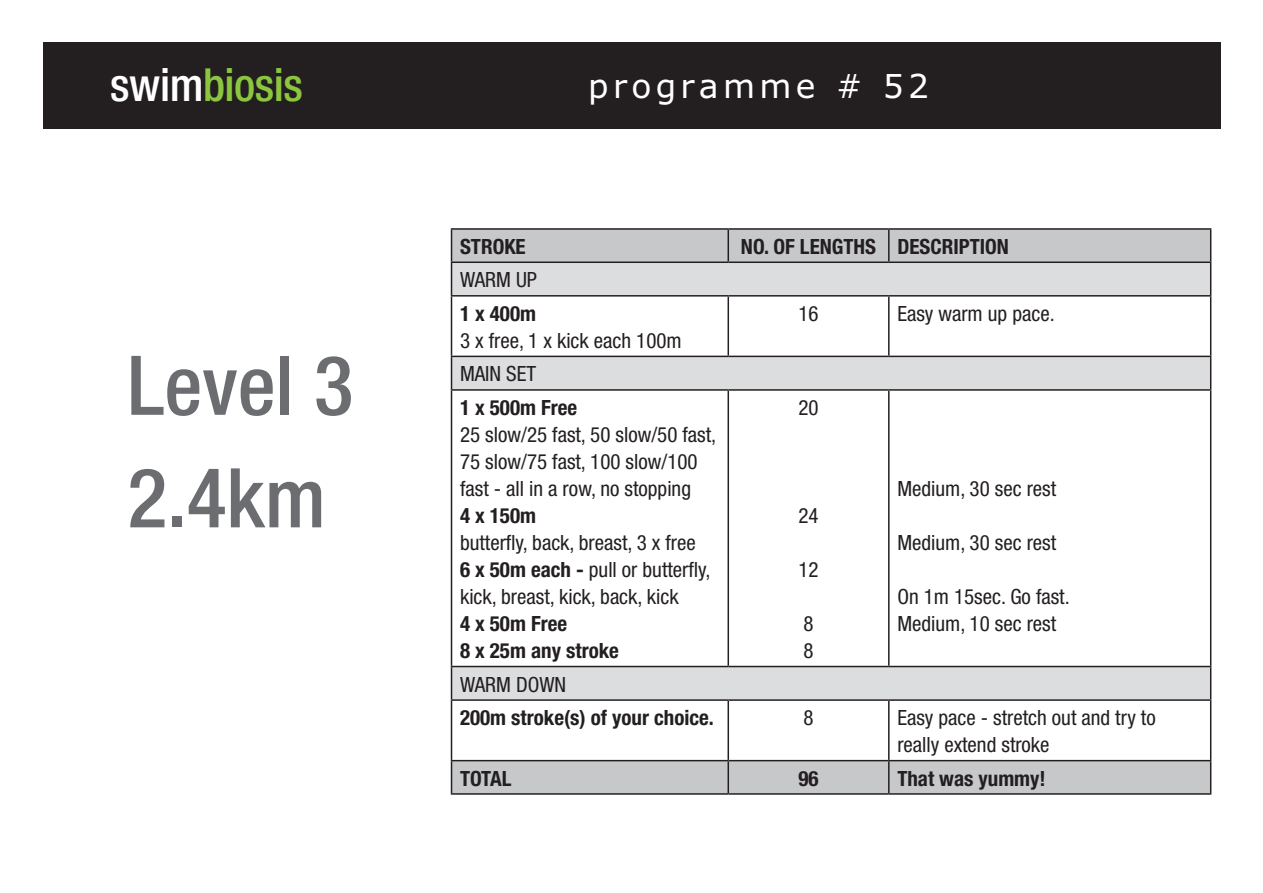
<style>
.page{position:relative;width:1263px;height:893px;background:#fff}
.page>*{position:absolute;margin:0;border:0;box-sizing:border-box;transform-origin:0 0}
.t1{font:500 condensed 82.5px/112.5px "Helvetica Neue";color:#6c6d70}
.t2{font:500 condensed 45.6px "Helvetica Neue";letter-spacing:-.01em;color:#8bc63e}
.t3{font:33px "Verdana Plain";letter-spacing:.13em;color:#fff}
.t4{font:condensed 21px/27px "Helvetica Neue";color:#231f20}
.t5{font:700 condensed 21px/27px "Helvetica Neue";color:#231f20}
.s1{color:#fff}
.s2{font-weight:700}
</style>
<div class="page">
<div style="left:43px;top:43px;width:1177px;height:86px;background:#231f20"></div>
<svg style="left:452px;top:230px;width:758px;height:563px;fill:#c7c8ca"></svg>
<svg style="left:452px;top:263px;width:758px;height:436px"></svg>
<hr style="left:451px;top:228px;width:277px;height:2px;background:#231f20">
<hr style="left:451px;top:230px;width:1px;height:31px;background:#231f20">
<hr style="left:728px;top:228px;width:161px;height:2px;background:#231f20">
<hr style="left:727px;top:230px;width:2px;height:31px;background:#231f20">
<hr style="left:889px;top:228px;width:322px;height:2px;background:#231f20">
<hr style="left:888px;top:230px;width:1px;height:31px;background:#231f20">
<hr style="left:1210px;top:230px;width:1px;height:31px;background:#231f20">
<hr style="left:451px;top:261px;width:277px;height:2px;background:#231f20">
<hr style="left:451px;top:263px;width:1px;height:32px;background:#231f20">
<hr style="left:728px;top:261px;width:161px;height:2px;background:#231f20">
<hr style="left:889px;top:261px;width:322px;height:2px;background:#231f20">
<hr style="left:1210px;top:263px;width:1px;height:32px;background:#231f20">
<hr style="left:451px;top:295px;width:277px;height:2px;background:#231f20">
<hr style="left:451px;top:297px;width:1px;height:59px;background:#231f20">
<hr style="left:728px;top:295px;width:161px;height:2px;background:#231f20">
<hr style="left:727px;top:297px;width:2px;height:59px;background:#231f20">
<hr style="left:889px;top:295px;width:322px;height:2px;background:#231f20">
<hr style="left:888px;top:297px;width:1px;height:59px;background:#231f20">
<hr style="left:1210px;top:297px;width:1px;height:59px;background:#231f20">
<hr style="left:451px;top:356px;width:277px;height:1px;background:#231f20">
<hr style="left:451px;top:357px;width:1px;height:32px;background:#231f20">
<hr style="left:728px;top:356px;width:161px;height:1px;background:#231f20">
<hr style="left:889px;top:356px;width:322px;height:1px;background:#231f20">
<hr style="left:1210px;top:357px;width:1px;height:32px;background:#231f20">
<hr style="left:451px;top:389px;width:277px;height:2px;background:#231f20">
<hr style="left:451px;top:391px;width:1px;height:275px;background:#231f20">
<hr style="left:728px;top:389px;width:161px;height:2px;background:#231f20">
<hr style="left:727px;top:391px;width:2px;height:275px;background:#231f20">
<hr style="left:889px;top:389px;width:322px;height:2px;background:#231f20">
<hr style="left:888px;top:391px;width:1px;height:275px;background:#231f20">
<hr style="left:1210px;top:391px;width:1px;height:275px;background:#231f20">
<hr style="left:451px;top:666px;width:277px;height:1px;background:#231f20">
<hr style="left:451px;top:667px;width:1px;height:32px;background:#231f20">
<hr style="left:728px;top:666px;width:161px;height:1px;background:#231f20">
<hr style="left:889px;top:666px;width:322px;height:1px;background:#231f20">
<hr style="left:1210px;top:667px;width:1px;height:32px;background:#231f20">
<hr style="left:451px;top:699px;width:277px;height:2px;background:#231f20">
<hr style="left:451px;top:701px;width:1px;height:59px;background:#231f20">
<hr style="left:728px;top:699px;width:161px;height:2px;background:#231f20">
<hr style="left:727px;top:701px;width:2px;height:59px;background:#231f20">
<hr style="left:889px;top:699px;width:322px;height:2px;background:#231f20">
<hr style="left:888px;top:701px;width:1px;height:59px;background:#231f20">
<hr style="left:1210px;top:701px;width:1px;height:59px;background:#231f20">
<hr style="left:451px;top:760px;width:277px;height:1px;background:#231f20">
<hr style="left:451px;top:761px;width:1px;height:32px;background:#231f20">
<hr style="left:728px;top:760px;width:161px;height:1px;background:#231f20">
<hr style="left:727px;top:761px;width:2px;height:32px;background:#231f20">
<hr style="left:889px;top:760px;width:322px;height:1px;background:#231f20">
<hr style="left:888px;top:761px;width:1px;height:32px;background:#231f20">
<hr style="left:1210px;top:761px;width:1px;height:32px;background:#231f20">
<hr style="left:451px;top:793px;width:277px;height:2px;background:#231f20">
<hr style="left:728px;top:793px;width:161px;height:2px;background:#231f20">
<hr style="left:889px;top:793px;width:322px;height:2px;background:#231f20">
<h2 class="t2" style="left:110px;top:57px;width:194px"><span class="s1">swim</span>biosis</h2>
<h3 class="t3" style="left:588px;top:65px;width:343px">programme # 52</h3>
<h1 class="t1" style="left:128px;top:328px;width:227px">Level 3<br>2.4km</h1>
<p class="t5" style="left:460px;top:233px;width:67px">STROKE</p>
<p class="t5" style="left:741px;top:233px;width:269px">NO. OF LENGTHS DESCRIPTION</p>
<p class="t4" style="left:460px;top:266px;width:79px">WARM UP</p>
<p class="t5" style="left:460px;top:299px;width:78px">1 x 400m</p>
<p class="t4" style="left:460px;top:327px;width:223px">3 x free, 1 x kick each 100m</p>
<p class="t4" style="left:798px;top:300px;width:22px">16</p>
<p class="t4" style="left:897px;top:300px;width:159px">Easy warm up pace.</p>
<p class="t4" style="left:460px;top:360px;width:78px">MAIN SET</p>
<p class="t5" style="left:460px;top:393px;width:119px">1 x 500m Free</p>
<p class="t4" style="left:460px;top:421px;width:258px">25 slow/25 fast, 50 slow/50 fast,<br>75 slow/75 fast, 100 slow/100 fast - all in a row, no stopping</p>
<p class="t5" style="left:460px;top:502px;width:78px">4 x 150m</p>
<p class="t4" style="left:460px;top:529px;width:252px">butterfly, back, breast, 3 x free<br><span class="s2">6 x 50m each -</span> pull or butterfly, kick, breast, kick, back, kick</p>
<p class="t5" style="left:460px;top:610px;width:160px">4 x 50m Free<br>8 x 25m any stroke</p>
<p class="t4" style="left:798px;top:394px;width:22px">20</p>
<p class="t4" style="left:798px;top:502px;width:22px">24</p>
<p class="t4" style="left:798px;top:556px;width:22px">12</p>
<p class="t4" style="left:803px;top:610px;width:12px">8<br>8</p>
<p class="t4" style="left:897px;top:475px;width:160px">Medium, 30 sec rest</p>
<p class="t4" style="left:897px;top:529px;width:160px">Medium, 30 sec rest</p>
<p class="t4" style="left:897px;top:583px;width:174px">On 1m 15sec. Go fast.<br>Medium, 10 sec rest</p>
<p class="t4" style="left:460px;top:671px;width:108px">WARM DOWN</p>
<p class="t5" style="left:460px;top:704px;width:255px">200m stroke(s) of your choice.</p>
<p class="t4" style="left:803px;top:704px;width:12px">8</p>
<p class="t4" style="left:897px;top:704px;width:260px">Easy pace - stretch out and try to really extend stroke</p>
<p class="t5" style="left:460px;top:764px;width:53px">TOTAL</p>
<p class="t5" style="left:798px;top:764px;width:22px">96</p>
<p class="t5" style="left:897px;top:764px;width:150px">That was yummy!</p>
</div>
